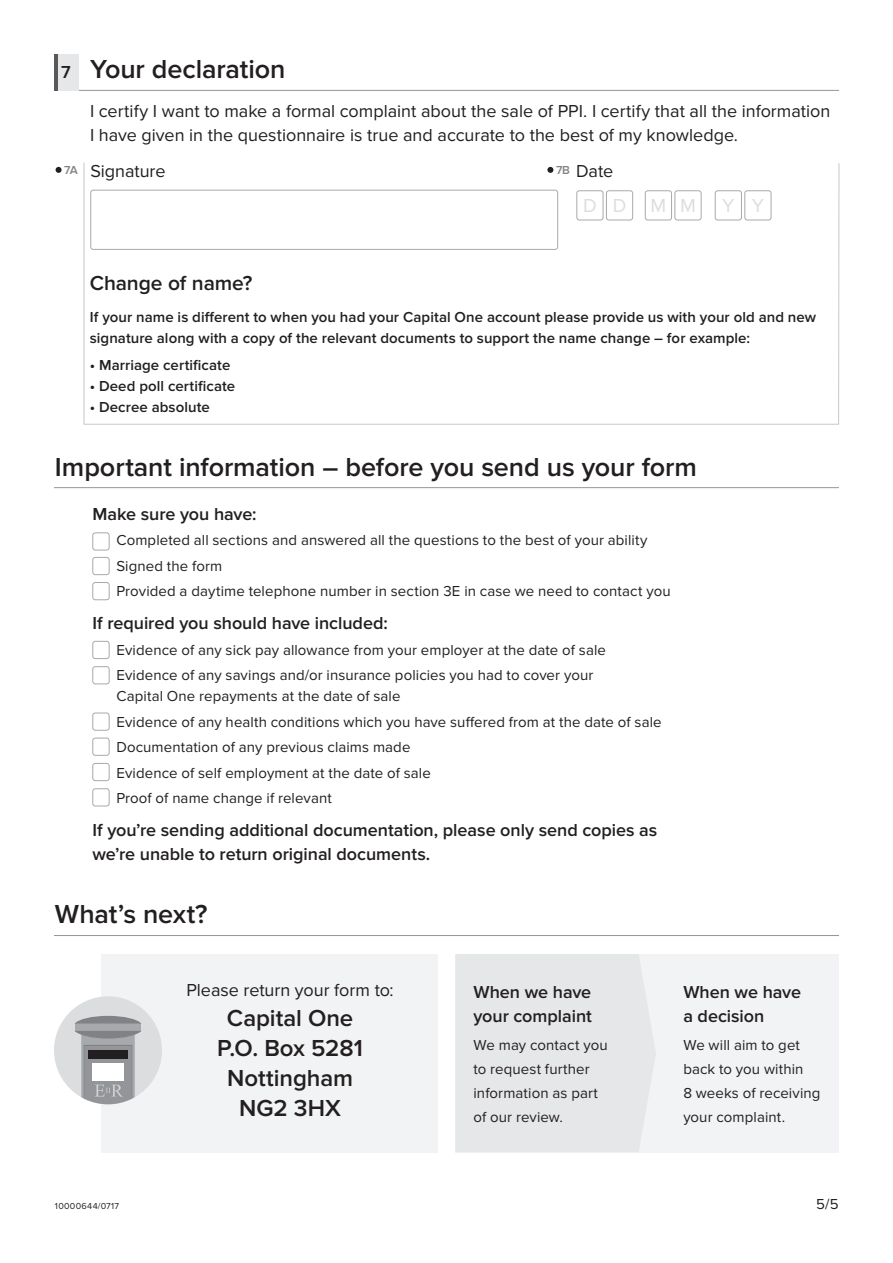
<style>
.page{position:relative;width:893px;height:1263px;background:#fff}
.page>*{position:absolute;margin:0;border:0;box-sizing:border-box;transform-origin:0 0}
.t1{font:600 27px "Proxima Nova";letter-spacing:-.005em;color:#231f20}
.t2{font:600 24px/30px "Proxima Nova";letter-spacing:-.005em;color:#231f20;text-align:center}
.t3{font:600 21px "Proxima Nova";letter-spacing:-.005em;color:#231f20}
.t4{font:19.5px "Proxima Nova";color:#dcdddf}
.t5{font:600 18px/24px "Proxima Nova";letter-spacing:-.005em;color:#231f20}
.t6{font:18px/24px "Proxima Nova";color:#231f20}
.t7{font:15px/25.5px "Proxima Nova";letter-spacing:.005em;color:#231f20}
.t8{font:600 15px/21px "Proxima Nova";letter-spacing:.005em;color:#231f20}
.t9{font:600 12px "Proxima Nova";color:#808285}
.t10{font:9px "Proxima Nova";letter-spacing:.035em;color:#231f20}
.s1{font-size:18px}
</style>
<div class="page">
<div style="left:101px;top:954px;width:196px;height:198px;background:#f2f3f4"></div>
<div style="left:143px;top:954px;width:294px;height:198px;background:#f2f3f4"></div>
<svg style="left:84px;top:162px;width:755px;height:263px"></svg>
<hr style="left:54px;top:90px;width:785px;height:1px;background:#939598">
<div style="left:54px;top:54px;width:24px;height:36px;background:#e6e7e9"></div>
<div style="left:91px;top:190px;width:467px;height:59px;background:#fff;border-radius:3px"></div>
<div style="left:90px;top:190px;width:468px;height:60px;border:1px solid #a8a9ad;border-radius:3px"></div>
<div style="left:576px;top:190px;width:27px;height:30px;border:1px solid #a8a9ad;border-radius:3px"></div>
<div style="left:645px;top:190px;width:27px;height:30px;border:1px solid #a8a9ad;border-radius:3px"></div>
<div style="left:715px;top:190px;width:27px;height:30px;border:1px solid #a8a9ad;border-radius:3px"></div>
<div style="left:606px;top:190px;width:27px;height:30px;border:1px solid #a8a9ad;border-radius:3px"></div>
<div style="left:674px;top:190px;width:27px;height:30px;border:1px solid #a8a9ad;border-radius:3px"></div>
<div style="left:744px;top:190px;width:27px;height:30px;border:1px solid #a8a9ad;border-radius:3px"></div>
<hr style="left:54px;top:54px;width:3px;height:36px;background:#57585a">
<svg style="left:56px;top:167px;width:6px;height:6px"></svg>
<svg style="left:547px;top:167px;width:6px;height:6px"></svg>
<hr style="left:54px;top:487px;width:785px;height:1px;background:#939598">
<svg style="left:54px;top:996px;width:108px;height:108px"></svg>
<div style="left:92px;top:532px;width:18px;height:18px;border:1px solid #a8a9ad;border-radius:3px"></div>
<div style="left:92px;top:557px;width:18px;height:18px;border:1px solid #a8a9ad;border-radius:3px"></div>
<div style="left:92px;top:582px;width:18px;height:18px;border:1px solid #a8a9ad;border-radius:3px"></div>
<div style="left:92px;top:641px;width:18px;height:18px;border:1px solid #a8a9ad;border-radius:3px"></div>
<div style="left:92px;top:666px;width:18px;height:18px;border:1px solid #a8a9ad;border-radius:3px"></div>
<div style="left:92px;top:713px;width:18px;height:18px;border:1px solid #a8a9ad;border-radius:3px"></div>
<div style="left:92px;top:738px;width:18px;height:18px;border:1px solid #a8a9ad;border-radius:3px"></div>
<div style="left:92px;top:763px;width:18px;height:18px;border:1px solid #a8a9ad;border-radius:3px"></div>
<div style="left:92px;top:788px;width:18px;height:18px;border:1px solid #a8a9ad;border-radius:3px"></div>
<hr style="left:54px;top:935px;width:785px;height:1px;background:#939598">
<div style="left:455px;top:954px;width:384px;height:198px;background:#f2f3f4"></div>
<div style="left:456px;top:954px;width:200px;height:198px;background:#e6e7e9"></div>
<h1 class="t1" style="left:61px;top:54px;width:226px"><span class="s1">7</span> Your declaration</h1>
<p class="t6" style="left:90px;top:99px;width:742px">I certify I want to make a formal complaint about the sale of PPI. I certify that all the information<br>I have given in the questionnaire is true and accurate to the best of my knowledge.</p>
<p class="t6" style="left:90px;top:159px;width:77px">Signature</p>
<p class="t6" style="left:576px;top:159px;width:39px">Date</p>
<h3 class="t4" style="left:583px;top:194px;width:114px">DD MM</h3>
<h3 class="t4" style="left:722px;top:194px;width:43px">Y Y</h3>
<p class="t9" style="left:64px;top:163px;width:15px">7A</p>
<p class="t9" style="left:556px;top:163px;width:16px">7B</p>
<h3 class="t3" style="left:90px;top:271px;width:164px">Change of name?</h3>
<p class="t8" style="left:90px;top:306px;width:728px">If your name is different to when you had your Capital One account please provide us with your old and new signature along with a copy of the relevant documents to support the name change – for example:</p>
<p class="t8" style="left:90px;top:354px;width:142px">• Marriage certificate</p>
<p class="t8" style="left:90px;top:375px;width:147px">• Deed poll certificate</p>
<p class="t8" style="left:90px;top:396px;width:121px">• Decree absolute</p>
<h1 class="t1" style="left:55px;top:451px;width:643px">Important information – before you send us your form</h1>
<p class="t5" style="left:92px;top:502px;width:166px">Make sure you have:</p>
<p class="t7" style="left:116px;top:527px;width:556px">Completed all sections and answered all the questions to the best of your ability<br>Signed the form<br>Provided a daytime telephone number in section 3E in case we need to contact you</p>
<p class="t5" style="left:92px;top:611px;width:297px">If required you should have included:</p>
<p class="t7" style="left:116px;top:637px;width:491px">Evidence of any sick pay allowance from your employer at the date of sale<br>Evidence of any savings and/or insurance policies you had to cover your</p>
<p class="t7" style="left:116px;top:683px;width:547px">Capital One repayments at the date of sale<br>Evidence of any health conditions which you have suffered from at the date of sale Documentation of any previous claims made<br>Evidence of self employment at the date of sale<br>Proof of name change if relevant</p>
<p class="t5" style="left:92px;top:818px;width:566px">If you’re sending additional documentation, please only send copies as we’re unable to return original documents.</p>
<h1 class="t1" style="left:55px;top:899px;width:154px">What’s next?</h1>
<p class="t10" style="left:55px;top:1201px;width:66px">10000644/0717</p>
<p class="t6" style="left:186px;top:978px;width:209px">Please return your form to:</p>
<h2 class="t2" style="left:217px;top:1003px;width:147px">Capital One<br>P.O. Box 5281<br>Nottingham<br>NG2 3HX</h2>
<p class="t5" style="left:473px;top:980px;width:120px">When we have your complaint</p>
<p class="t7" style="left:473px;top:1033px;width:136px;line-height:24px">We may contact you to request further information as part of our review.</p>
<p class="t5" style="left:683px;top:980px;width:119px">When we have a decision</p>
<p class="t7" style="left:683px;top:1033px;width:139px;line-height:24px">We will aim to get back to you within<br>8 weeks of receiving your complaint.</p>
<p class="t7" style="left:816px;top:1191px;width:24px">5/5</p>
</div>
